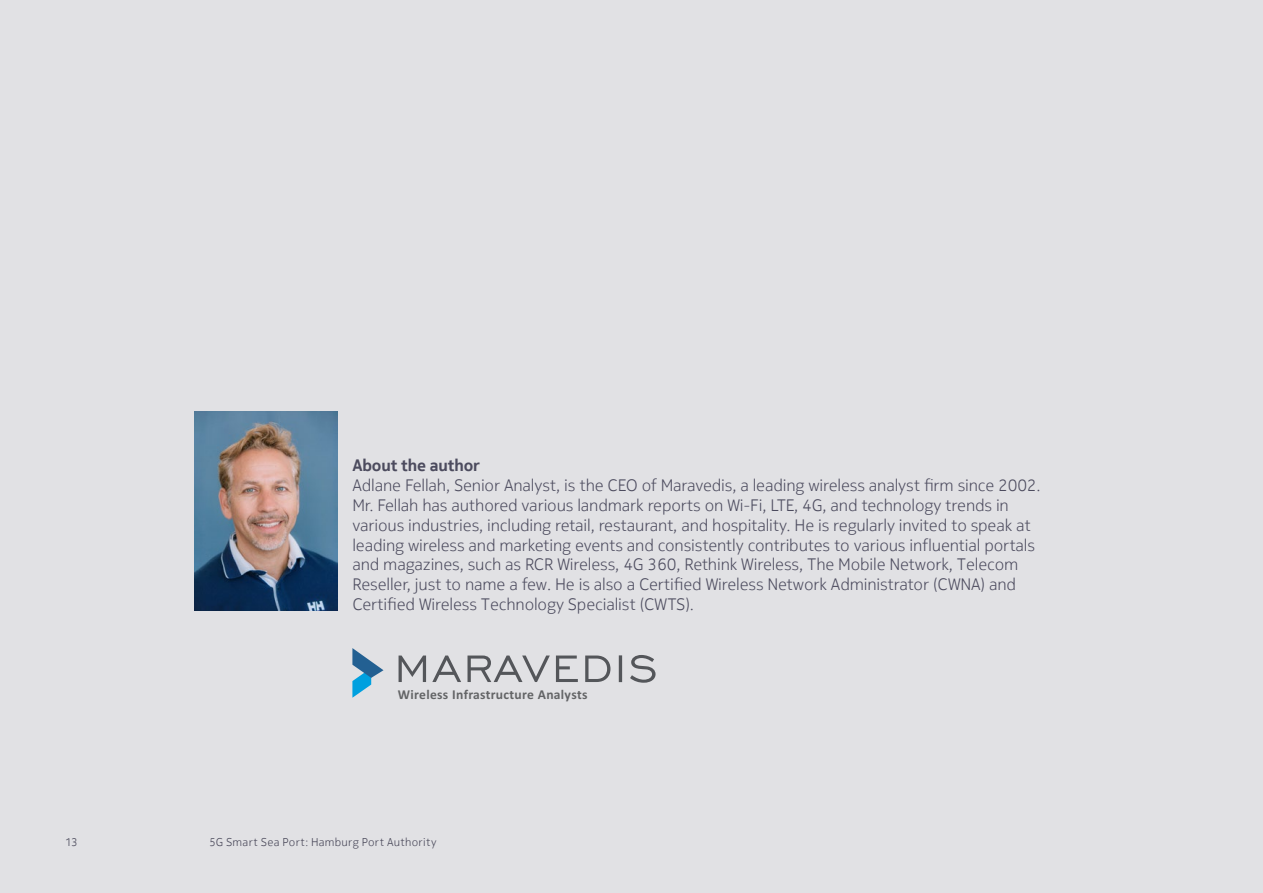
<style>
.page{position:relative;width:1263px;height:893px;background:#e1e1e4}
.page>*{position:absolute;margin:0;border:0;box-sizing:border-box;transform-origin:0 0}
.t1{font:300 16.5px/19.8px "Nokia Pure Text";letter-spacing:-.01em;color:#4c4b5e}
.t2{font:700 16.5px "Nokia Pure Text";letter-spacing:-.01em;color:#4c4b5e}
.t3{font:700 13.65px "Calibri";letter-spacing:.025em;color:#636466}
.t4{font:300 11.25px "Nokia Pure Text";letter-spacing:.025em;color:#4c4b5e}
</style>
<div class="page">
<svg style="left:399px;top:655px;width:256px;height:28px"></svg>
<svg style="left:352px;top:648px;width:31px;height:50px"></svg>
<img style="left:194px;top:412px;width:144px;height:199px">
<p class="t2" style="left:352px;top:455px;width:129px">About the author</p>
<p class="t1" style="left:352px;top:475px;width:690px">Adlane Fellah, Senior Analyst, is the CEO of Maravedis, a leading wireless analyst firm since 2002.<br>Mr. Fellah has authored various landmark reports on Wi-Fi, LTE, 4G, and technology trends in various industries, including retail, restaurant, and hospitality. He is regularly invited to speak at leading wireless and marketing events and consistently contributes to various influential portals and magazines, such as RCR Wireless, 4G 360, Rethink Wireless, The Mobile Network, Telecom Reseller, just to name a few. He is also a Certified Wireless Network Administrator (CWNA) and Certified Wireless Technology Specialist (CWTS).</p>
<p class="t3" style="left:398px;top:686px;width:191px">Wireless Infrastructure Analysts</p>
<p class="t4" style="left:65px;top:834px;width:14px">13</p>
<p class="t4" style="left:209px;top:834px;width:229px">5G Smart Sea Port: Hamburg Port Authority</p>
</div>
